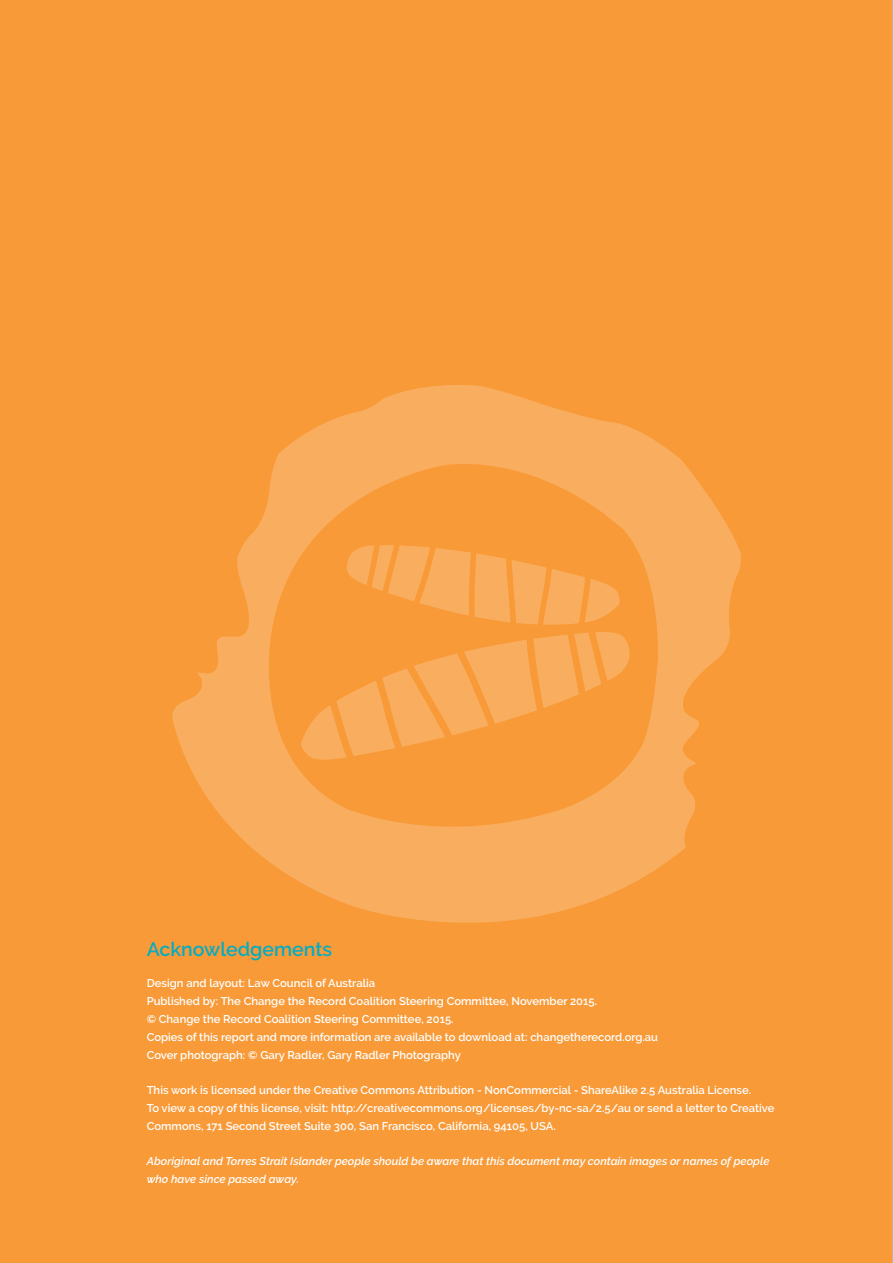
<style>
.page{position:relative;width:893px;height:1263px;background:#f89a38}
.page>*{position:absolute;margin:0;border:0;box-sizing:border-box;transform-origin:0 0}
.t1{font:600 19.5px "Raleway";color:#07acc1}
.t2{font:600 11.25px/18px "Raleway";color:#fff}
.t3{font:italic 600 11.25px/18px "Raleway";color:#fff}
</style>
<div class="page">
<svg style="left:171px;top:383px;width:571px;height:541px;fill:#f89a38"></svg>
<svg style="left:299px;top:631px;width:333px;height:132px"></svg>
<svg style="left:343px;top:544px;width:279px;height:81px"></svg>
<h1 class="t1" style="left:147px;top:938px;width:187px">Acknowledgements</h1>
<p class="t2" style="left:147px;top:974px;width:513px">Design and layout: Law Council of Australia<br>Published by: The Change the Record Coalition Steering Committee, November 2015.<br>© Change the Record Coalition Steering Committee, 2015.<br>Copies of this report and more information are available to download at: changetherecord.org.au Cover photograph: © Gary Radler, Gary Radler Photography</p>
<p class="t2" style="left:147px;top:1081px;width:629px">This work is licensed under the Creative Commons Attribution - NonCommercial - ShareAlike 2.5 Australia License.<br>To view a copy of this license, visit: http://creativecommons.org/licenses/by-nc-sa/2.5/au or send a letter to Creative<br>Commons, 171 Second Street Suite 300, San Francisco, California, 94105, USA.</p>
<p class="t3" style="left:147px;top:1152px;width:624px">Aboriginal and Torres Strait Islander people should be aware that this document may contain images or names of people who have since passed away.</p>
</div>
